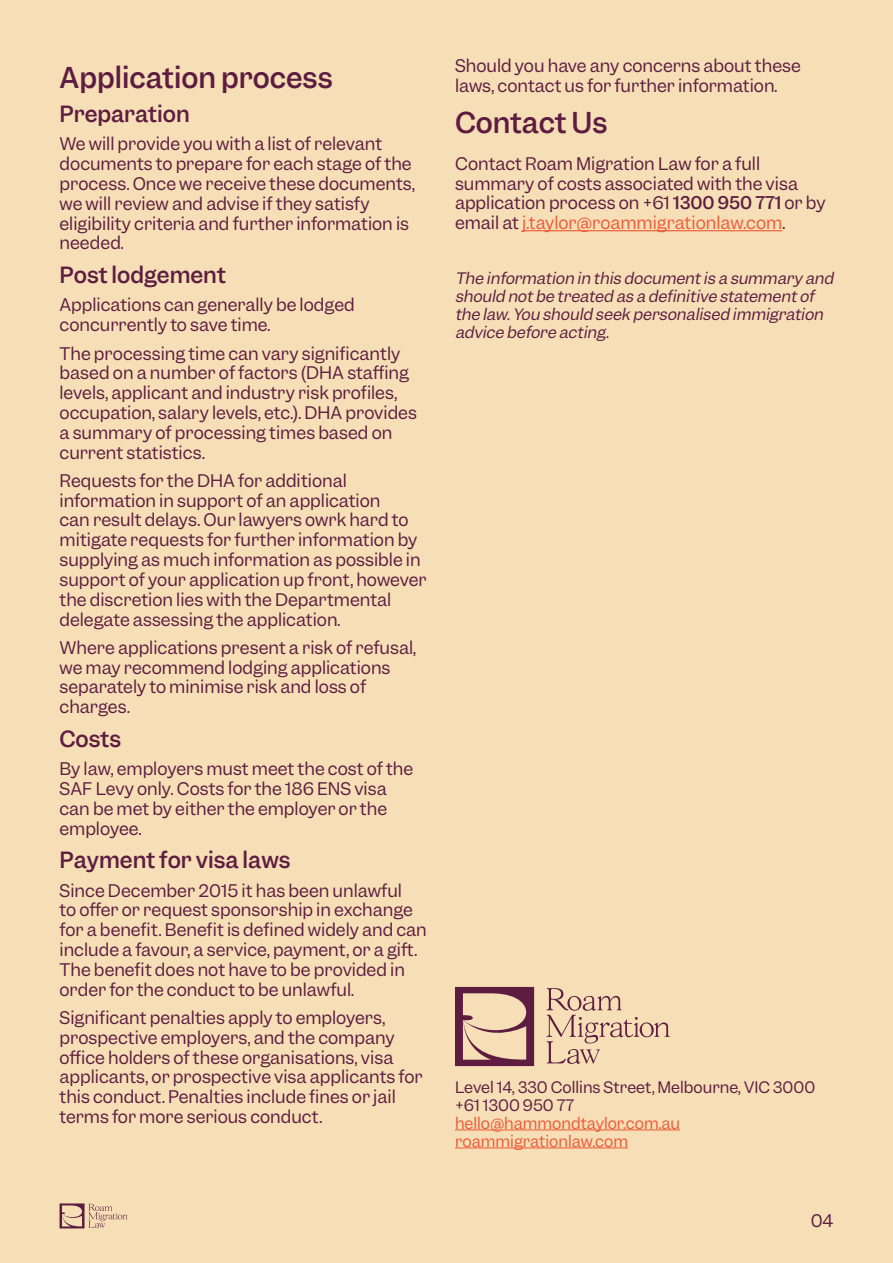
<style>
.page{position:relative;width:893px;height:1263px;background:#f6dfb7}
.page>*{position:absolute;margin:0;border:0;box-sizing:border-box;transform-origin:0 0}
.t1{font:500 27px "Garnett";color:#5e1d40}
.t2{font:500 21px "Garnett";color:#5e1d40}
.t3{font:16.5px/19.8px "Garnett";color:#5e1d40}
.t4{font:italic 15px/18px "Garnett";color:#5e1d40}
.t5{font:15px/18px "Garnett";color:#5e1d40}
.t6{font:15px/18px "Garnett";color:#ed5c39}
.s1{font-weight:500}
.s2{color:#ed5c39}
</style>
<div class="page">
<svg style="left:60px;top:1203px;width:67px;height:25px"></svg>
<hr style="left:522px;top:230px;width:260px;height:1px;background:#ed5c39">
<hr style="left:455px;top:1129px;width:225px;height:1px;background:#ed5c39">
<hr style="left:455px;top:1147px;width:173px;height:1px;background:#ed5c39">
<svg style="left:547px;top:988px;width:123px;height:76px"></svg>
<svg style="left:455px;top:987px;width:79px;height:79px"></svg>
<h1 class="t1" style="left:60px;top:61px;width:275px">Application process</h1>
<p class="t2" style="left:60px;top:100px;width:132px">Preparation</p>
<p class="t3" style="left:60px;top:134px;width:357px">We will provide you with a list of relevant documents to prepare for each stage of the process. Once we receive these documents, we will review and advise if they satisfy eligibility criteria and further information is needed.</p>
<p class="t2" style="left:60px;top:261px;width:168px">Post lodgement</p>
<p class="t3" style="left:60px;top:295px;width:297px">Applications can generally be lodged concurrently to save time.</p>
<p class="t3" style="left:60px;top:344px;width:359px">The processing time can vary significantly based on a number of factors (DHA staffing levels, applicant and industry risk profiles, occupation, salary levels, etc.). DHA provides a summary of processing times based on current statistics.</p>
<p class="t3" style="left:60px;top:471px;width:369px">Requests for the DHA for additional information in support of an application<br>can result delays. Our lawyers owrk hard to mitigate requests for further information by supplying as much information as possible in support of your application up front, however the discretion lies with the Departmental delegate assessing the application.</p>
<p class="t3" style="left:60px;top:638px;width:358px">Where applications present a risk of refusal, we may recommend lodging applications separately to minimise risk and loss of charges.</p>
<p class="t2" style="left:60px;top:725px;width:63px">Costs</p>
<p class="t3" style="left:60px;top:759px;width:355px">By law, employers must meet the cost of the<br>SAF Levy only. Costs for the 186 ENS visa can be met by either the employer or the employee.</p>
<p class="t2" style="left:60px;top:847px;width:233px">Payment for visa laws</p>
<p class="t3" style="left:60px;top:881px;width:369px">Since December 2015 it has been unlawful<br>to offer or request sponsorship in exchange for a benefit. Benefit is defined widely and can include a favour, a service, payment, or a gift.<br>The benefit does not have to be provided in order for the conduct to be unlawful.</p>
<p class="t3" style="left:60px;top:1008px;width:365px">Significant penalties apply to employers, prospective employers, and the company office holders of these organisations, visa applicants, or prospective visa applicants for this conduct. Penalties include fines or jail terms for more serious conduct.</p>
<p class="t3" style="left:455px;top:56px;width:347px">Should you have any concerns about these laws, contact us for further information.</p>
<h1 class="t1" style="left:455px;top:105px;width:154px">Contact Us</h1>
<p class="t3" style="left:455px;top:154px;width:372px">Contact Roam Migration Law for a full summary of costs associated with the visa application process on +61 <span class="s1">1300 950 771</span> or by email at <span class="s2">j.taylor@roammigrationlaw.com</span>.</p>
<p class="t4" style="left:455px;top:269px;width:383px">The information in this documentis a summary and should notbe treated as a definitive statementof the law.You should seek personalised immigration advice before acting.</p>
<p class="t5" style="left:455px;top:1078px;width:362px">Level 14, 330 Collins Street, Melbourne, VIC 3000 +61 1300 950 77</p>
<p class="t6" style="left:455px;top:1114px;width:226px">hello@hammondtaylor.com.au roammigrationlaw.com</p>
<p class="t3" style="left:811px;top:1211px;width:24px">04</p>
</div>
